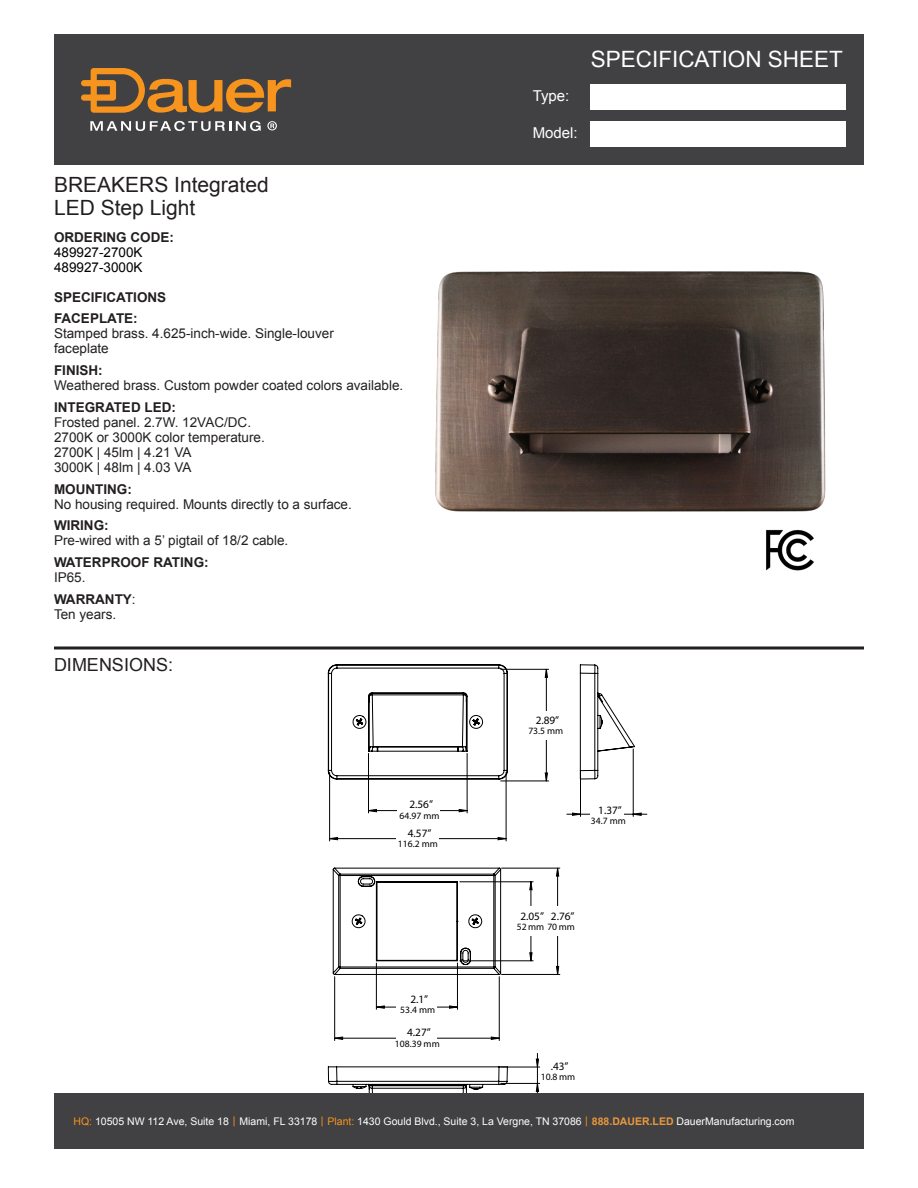
<style>
.page{position:relative;width:918px;height:1188px;background:#fff}
.page>*{position:absolute;margin:0;border:0;box-sizing:border-box;transform-origin:0 0}
.t1{font:22.5px "Arial";color:#fff}
.t2{font:21px/22.5px "Arial";color:#231f20}
.t3{font:18px "Arial";color:#231f20}
.t4{font:15px "Arial";color:#fff}
.t5{font:13.5px/15px "Arial";color:#231f20}
.t6{font:700 13.5px/21.8px "Arial";color:#231f20}
.t7{font:13.5px/15px "Arial";color:#000101}
.t8{font:11.25px "Myriad Pro";color:#000}
.t9{font:10.5px "Arial";color:#fff}
.t10{font:9.6px "Myriad Pro";color:#000}
.s1{font-weight:400}
.s2{color:#f7941e}
.s3{font-weight:700;color:#ea983d}
</style>
<div class="page">
<svg style="left:54px;top:646px;width:810px;height:4px;background:#595657"></svg>
<div style="left:54px;top:34px;width:810px;height:131px;background:#414042"></div>
<div style="left:591px;top:84px;width:255px;height:25px;background:#fff"></div>
<div style="left:591px;top:122px;width:255px;height:25px;background:#fff"></div>
<img style="left:766px;top:537px;width:48px;height:34px">
<img style="left:435px;top:271px;width:391px;height:266px">
<svg style="left:327px;top:668px;width:306px;height:416px"></svg>
<hr style="left:329px;top:772px;width:1px;height:69px;background:#000">
<hr style="left:506px;top:772px;width:1px;height:69px;background:#000">
<hr style="left:368px;top:753px;width:1px;height:60px;background:#000">
<hr style="left:467px;top:753px;width:1px;height:60px;background:#000">
<hr style="left:686px;top:779px;width:1px;height:65px;background:#000">
<hr style="left:859px;top:779px;width:1px;height:65px;background:#000">
<hr style="left:727px;top:758px;width:1px;height:52px;background:#000">
<hr style="left:818px;top:758px;width:1px;height:52px;background:#000">
<hr style="left:580px;top:772px;width:1px;height:44px;background:#000">
<hr style="left:633px;top:749px;width:1px;height:67px;background:#000">
<hr style="left:309px;top:669px;width:1px;height:112px;background:#000">
<hr style="left:501px;top:669px;width:48px;height:1px;background:#000">
<hr style="left:501px;top:781px;width:48px;height:1px;background:#000">
<hr style="left:888px;top:669px;width:1px;height:112px;background:#000">
<hr style="left:501px;top:1067px;width:39px;height:1px;background:#000">
<hr style="left:501px;top:1083px;width:39px;height:1px;background:#000">
<svg style="left:329px;top:806px;width:319px;height:38px"></svg>
<svg style="left:545px;top:669px;width:2px;height:112px"></svg>
<svg style="left:536px;top:1053px;width:3px;height:41px"></svg>
<svg style="left:328px;top:664px;width:180px;height:116px"></svg>
<svg style="left:328px;top:1066px;width:180px;height:28px"></svg>
<svg style="left:580px;top:664px;width:55px;height:116px"></svg>
<div style="left:540px;top:712px;width:12px;height:28px;background:#fff"></div>
<div style="left:397px;top:805px;width:43px;height:8px;background:#fff"></div>
<div style="left:396px;top:835px;width:42px;height:7px;background:#fff"></div>
<div style="left:591px;top:810px;width:33px;height:8px;background:#fff"></div>
<hr style="left:335px;top:1038px;width:164px;height:1px;background:#000">
<hr style="left:499px;top:977px;width:1px;height:64px;background:#000">
<hr style="left:334px;top:977px;width:1px;height:64px;background:#000">
<hr style="left:460px;top:961px;width:73px;height:1px;background:#000">
<hr style="left:460px;top:882px;width:73px;height:1px;background:#000">
<hr style="left:557px;top:868px;width:1px;height:106px;background:#000">
<hr style="left:502px;top:974px;width:58px;height:1px;background:#000">
<hr style="left:502px;top:868px;width:58px;height:1px;background:#000">
<hr style="left:376px;top:1007px;width:81px;height:1px;background:#000">
<hr style="left:457px;top:963px;width:1px;height:46px;background:#000">
<hr style="left:376px;top:963px;width:1px;height:46px;background:#000">
<svg style="left:491px;top:1037px;width:9px;height:3px"></svg>
<svg style="left:334px;top:1037px;width:9px;height:3px"></svg>
<svg style="left:529px;top:881px;width:4px;height:80px"></svg>
<svg style="left:556px;top:966px;width:3px;height:8px"></svg>
<svg style="left:556px;top:868px;width:3px;height:9px"></svg>
<svg style="left:449px;top:1005px;width:8px;height:4px"></svg>
<svg style="left:376px;top:1005px;width:9px;height:4px"></svg>
<svg style="left:332px;top:867px;width:169px;height:108px"></svg>
<div style="left:397px;top:997px;width:40px;height:14px;background:#fff"></div>
<div style="left:397px;top:1029px;width:40px;height:14px;background:#fff"></div>
<div style="left:524px;top:906px;width:38px;height:29px;background:#fff"></div>
<svg style="left:90px;top:121px;width:171px;height:10px"></svg>
<svg style="left:267px;top:121px;width:10px;height:9px"></svg>
<svg style="left:81px;top:68px;width:210px;height:45px"></svg>
<div style="left:54px;top:1094px;width:810px;height:55px;background:#414042"></div>
<h2 class="t2" style="left:54px;top:174px;width:216px">BREAKERS Integrated<br>LED Step Light</h2>
<p class="t6" style="left:54px;top:227px;width:122px">ORDERING CODE:</p>
<p class="t7" style="left:54px;top:245px;width:90px">489927-2700K<br>489927-3000K</p>
<p class="t6" style="left:54px;top:287px;width:114px">SPECIFICATIONS<br>FACEPLATE:</p>
<p class="t5" style="left:54px;top:326px;width:281px">Stamped brass. 4.625-inch-wide. Single-louver faceplate</p>
<p class="t6" style="left:54px;top:360px;width:50px">FINISH:</p>
<p class="t5" style="left:54px;top:378px;width:351px">Weathered brass. Custom powder coated colors available.</p>
<p class="t6" style="left:54px;top:397px;width:123px">INTEGRATED LED:</p>
<p class="t5" style="left:54px;top:415px;width:212px">Frosted panel. 2.7W. 12VAC/DC.<br>2700K or 3000K color temperature.<br>2700K | 45lm | 4.21 VA<br>3000K | 48lm | 4.03 VA</p>
<p class="t6" style="left:54px;top:478px;width:79px">MOUNTING:</p>
<p class="t5" style="left:54px;top:497px;width:299px">No housing required. Mounts directly to a surface.</p>
<p class="t6" style="left:54px;top:515px;width:56px">WIRING:</p>
<p class="t5" style="left:54px;top:533px;width:236px">Pre-wired with a 5’ pigtail of 18/2 cable.</p>
<p class="t6" style="left:54px;top:552px;width:156px">WATERPROOF RATING:</p>
<p class="t6" style="left:54px;top:567px;width:83px"><span class="s1">IP65.<br></span>WARRANTY<span class="s1">:</span></p>
<p class="t5" style="left:54px;top:607px;width:64px">Ten years.</p>
<h3 class="t3" style="left:54px;top:653px;width:121px">DIMENSIONS:</h3>
<p class="t8" style="left:409px;top:798px;width:25px">2.56”</p>
<p class="t10" style="left:400px;top:810px;width:41px">64.97 mm</p>
<p class="t8" style="left:408px;top:826px;width:25px">4.57”</p>
<p class="t10" style="left:398px;top:838px;width:41px">116.2 mm</p>
<p class="t8" style="left:410px;top:992px;width:19px">2.1”</p>
<p class="t10" style="left:400px;top:1004px;width:36px">53.4 mm</p>
<p class="t8" style="left:407px;top:1026px;width:25px">4.27”</p>
<p class="t10" style="left:395px;top:1038px;width:46px">108.39 mm</p>
<p class="t4" style="left:533px;top:85px;width:38px">Type:</p>
<h1 class="t1" style="left:591px;top:44px;width:254px">SPECIFICATION SHEET</h1>
<p class="t8" style="left:536px;top:713px;width:25px">2.89”</p>
<p class="t10" style="left:528px;top:725px;width:36px">73.5 mm</p>
<p class="t8" style="left:598px;top:803px;width:25px">1.37”</p>
<p class="t10" style="left:591px;top:815px;width:36px">34.7 mm</p>
<p class="t8" style="left:520px;top:909px;width:25px">2.05”</p>
<p class="t10" style="left:517px;top:921px;width:60px">52 mm 70 mm</p>
<p class="t8" style="left:551px;top:909px;width:25px">2.76”</p>
<p class="t8" style="left:551px;top:1059px;width:19px">.43”</p>
<p class="t10" style="left:541px;top:1071px;width:36px">10.8 mm</p>
<p class="t9" style="left:73px;top:1115px;width:723px"><span class="s2">HQ:</span> 10505 NW 112 Ave, Suite 18 <span class="s2">|</span> Miami, FL 33178 <span class="s2">| Plant:</span> 1430 Gould Blvd., Suite 3, La Vergne, TN 37086 <span class="s2">|</span> <span class="s3">888.DAUER.LED</span> DauerManufacturing.com</p>
</div>
